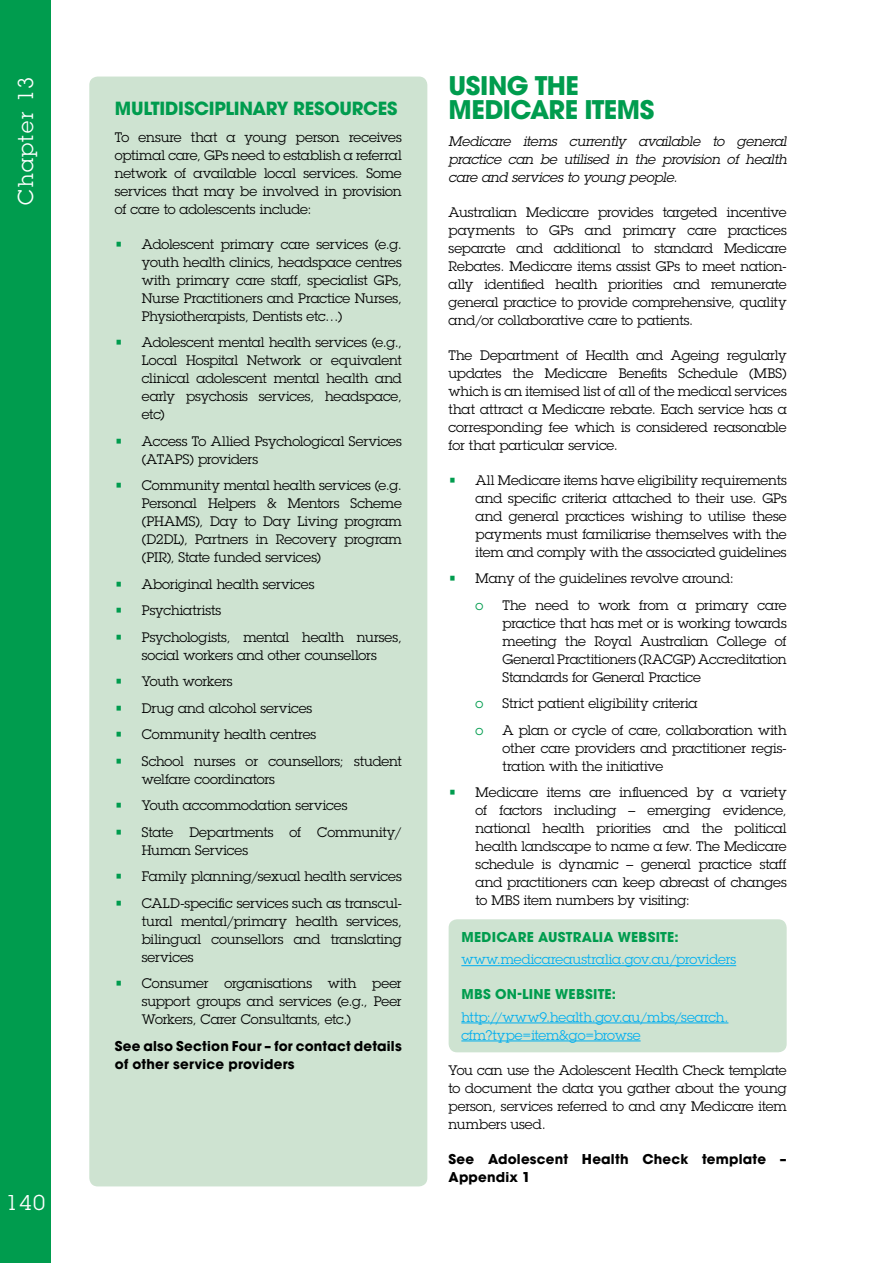
<style>
.page{position:relative;width:893px;height:1263px;background:#fff}
.page>*{position:absolute;margin:0;border:0;box-sizing:border-box;transform-origin:0 0}
.t1{font:700 25.5px/24px "ITC Avant Garde Std";letter-spacing:-.02em;color:#009c4e}
.t2{font:21px "Lubalin Graph Std";letter-spacing:.075em;color:#fff}
.t3{font:700 18px "ITC Avant Garde Std";letter-spacing:-.015em;color:#009c4e}
.t4{font:13.5px/18px "Lubalin Graph Std";letter-spacing:-.005em;color:#000;text-align:justify}
.t5{font:italic 13.5px/18px "Lubalin Graph Std";letter-spacing:-.01em;color:#000;text-align:justify}
.t6{font:700 13.5px/18px "ITC Avant Garde Std";letter-spacing:.015em;color:#000}
.t7{font:13.5px "Lubalin Graph Std";letter-spacing:.005em;color:#00aeef}
.t8{font:700 13.5px "ITC Avant Garde Std";letter-spacing:.02em;color:#009c4e}
.t9{font:13.5px "Lubalin Graph Std";color:#009c4e}
.s1{color:#009c4e}
</style>
<div class="page">
<div style="left:0;top:0;width:51px;height:1263px;background:#009c4e"></div>
<div style="left:89px;top:77px;width:338px;height:1109px;background:#cee3d1;border-radius:9px"></div>
<div style="left:449px;top:919px;width:338px;height:133px;background:#cee3d1;border-radius:9px"></div>
<hr style="left:461px;top:965px;width:275px;height:1px;background:#00aeef">
<hr style="left:461px;top:1022px;width:267px;height:1px;background:#00aeef">
<hr style="left:461px;top:1040px;width:180px;height:1px;background:#00aeef">
<h2 class="t2" style="left:12px;top:205px;width:129px;rotate:-90deg">Chapter 13</h2>
<h2 class="t2" style="left:6px;top:1189px;width:41px">140</h2>
<p class="t3" style="left:115px;top:97px;width:284px">MULTIDISCIPLINARY RESOURCES</p>
<p class="t4" style="left:115px;top:128px;width:289px">To ensure that a young person receives optimal care, GPs need to establish a referral network of available local services. Some services that may be involved in provision of care to adolescents include:</p>
<p class="t4" style="left:142px;top:235px;width:262px;text-indent:-27px"><span class="s1">•</span> Adolescent primary care services (e.g. youth health clinics, headspace centres with primary care staff, specialist GPs, Nurse Practitioners and Practice Nurses, Physiotherapists, Dentists etc…)</p>
<p class="t4" style="left:142px;top:333px;width:262px;text-indent:-27px"><span class="s1">•</span> Adolescent mental health services (e.g., Local Hospital Network or equivalent clinical adolescent mental health and early psychosis services, headspace, etc)</p>
<p class="t4" style="left:142px;top:432px;width:262px;text-indent:-27px"><span class="s1">•</span> Access To Allied Psychological Services (ATAPS) providers</p>
<p class="t4" style="left:142px;top:476px;width:262px;text-indent:-27px"><span class="s1">•</span> Community mental health services (e.g.<br>Personal Helpers &amp; Mentors Scheme (PHAMS), Day to Day Living program (D2DL), Partners in Recovery program (PIR), State funded services)</p>
<p class="t4" style="left:115px;top:575px;width:201px"><span class="s1">•</span> Aboriginal health services</p>
<p class="t4" style="left:115px;top:601px;width:108px"><span class="s1">•</span> Psychiatrists</p>
<p class="t4" style="left:115px;top:628px;width:289px;text-align:center"><span class="s1">•</span> Psychologists, mental health nurses, social workers and other counsellors</p>
<p class="t4" style="left:115px;top:672px;width:119px"><span class="s1">•</span> Youth workers</p>
<p class="t4" style="left:115px;top:699px;width:199px"><span class="s1">•</span> Drug and alcohol services</p>
<p class="t4" style="left:115px;top:725px;width:203px"><span class="s1">•</span> Community health centres</p>
<p class="t4" style="left:142px;top:752px;width:261px;text-indent:-27px"><span class="s1">•</span> School nurses or counsellors; student welfare coordinators</p>
<p class="t4" style="left:115px;top:796px;width:234px"><span class="s1">•</span> Youth accommodation services</p>
<p class="t4" style="left:142px;top:823px;width:262px;text-indent:-27px"><span class="s1">•</span> State Departments of Community/<br>Human Services</p>
<p class="t4" style="left:115px;top:867px;width:288px"><span class="s1">•</span> Family planning/sexual health services</p>
<p class="t4" style="left:142px;top:894px;width:262px;text-indent:-27px"><span class="s1">•</span> CALD-specific services such as transcul&shy;tural mental/primary health services, bilingual counsellors and translating services</p>
<p class="t4" style="left:142px;top:974px;width:262px;text-indent:-27px"><span class="s1">•</span> Consumer organisations with peer support groups and services (e.g., Peer Workers, Carer Consultants, etc.)</p>
<p class="t6" style="left:115px;top:1037px;width:289px">See also Section Four – for contact details of other service providers</p>
<p class="t1" style="left:449px;top:74px;width:207px">USING THE<br>MEDICARE ITEMS</p>
<p class="t5" style="left:449px;top:132px;width:340px">Medicare items currently available to general practice can be utilised in the provision of health care and services to young people.</p>
<p class="t4" style="left:449px;top:203px;width:340px">Australian Medicare provides targeted incentive payments to GPs and primary care practices separate and additional to standard Medicare Rebates. Medicare items assist GPs to meet nation&shy;ally identified health priorities and remunerate general practice to provide comprehensive, quality and/or collaborative care to patients.</p>
<p class="t4" style="left:449px;top:346px;width:340px">The Department of Health and Ageing regularly updates the Medicare Benefits Schedule (MBS) which is an itemised list of all of the medical services that attract a Medicare rebate. Each service has a corresponding fee which is considered reasonable for that particular service.</p>
<p class="t4" style="left:476px;top:471px;width:313px;text-indent:-27px"><span class="s1">•</span> All Medicare items have eligibility requirements and specific criteria attached to their use. GPs and general practices wishing to utilise these payments must familiarise themselves with the item and comply with the associated guidelines</p>
<p class="t4" style="left:449px;top:569px;width:287px"><span class="s1">•</span> Many of the guidelines revolve around:</p>
<p class="t9" style="left:476px;top:597px;width:9px">o</p>
<p class="t4" style="left:503px;top:596px;width:286px">The need to work from a primary care practice that has met or is working towards meeting the Royal Australian College of General Practitioners (RACGP) Accreditation Standards for General Practice</p>
<p class="t9" style="left:476px;top:695px;width:9px">o</p>
<p class="t4" style="left:503px;top:694px;width:196px">Strict patient eligibility criteria</p>
<p class="t9" style="left:476px;top:722px;width:9px">o</p>
<p class="t4" style="left:503px;top:721px;width:286px">A plan or cycle of care, collaboration with other care providers and practitioner regis&shy;tration with the initiative</p>
<p class="t4" style="left:476px;top:783px;width:313px;text-indent:-27px"><span class="s1">•</span> Medicare items are influenced by a variety of factors including – emerging evidence, national health priorities and the political health landscape to name a few. The Medicare schedule is dynamic – general practice staff and practitioners can keep abreast of changes to MBS item numbers by visiting:</p>
<p class="t8" style="left:461px;top:928px;width:219px">MEDICARE AUSTRALIA WEBSITE:</p>
<p class="t7" style="left:461px;top:951px;width:276px">www.medicareaustralia.gov.au/providers</p>
<p class="t8" style="left:461px;top:985px;width:156px">MBS ON-LINE WEBSITE:</p>
<p class="t7" style="left:461px;top:1008px;width:269px">http://www9.health.gov.au/mbs/search.</p>
<p class="t7" style="left:461px;top:1026px;width:181px">cfm?type=item&amp;go=browse</p>
<p class="t4" style="left:449px;top:1061px;width:340px">You can use the Adolescent Health Check template to document the data you gather about the young person, services referred to and any Medicare item numbers used.</p>
<p class="t6" style="left:449px;top:1150px;width:340px">See Adolescent Health Check template –<br>Appendix 1</p>
</div>
